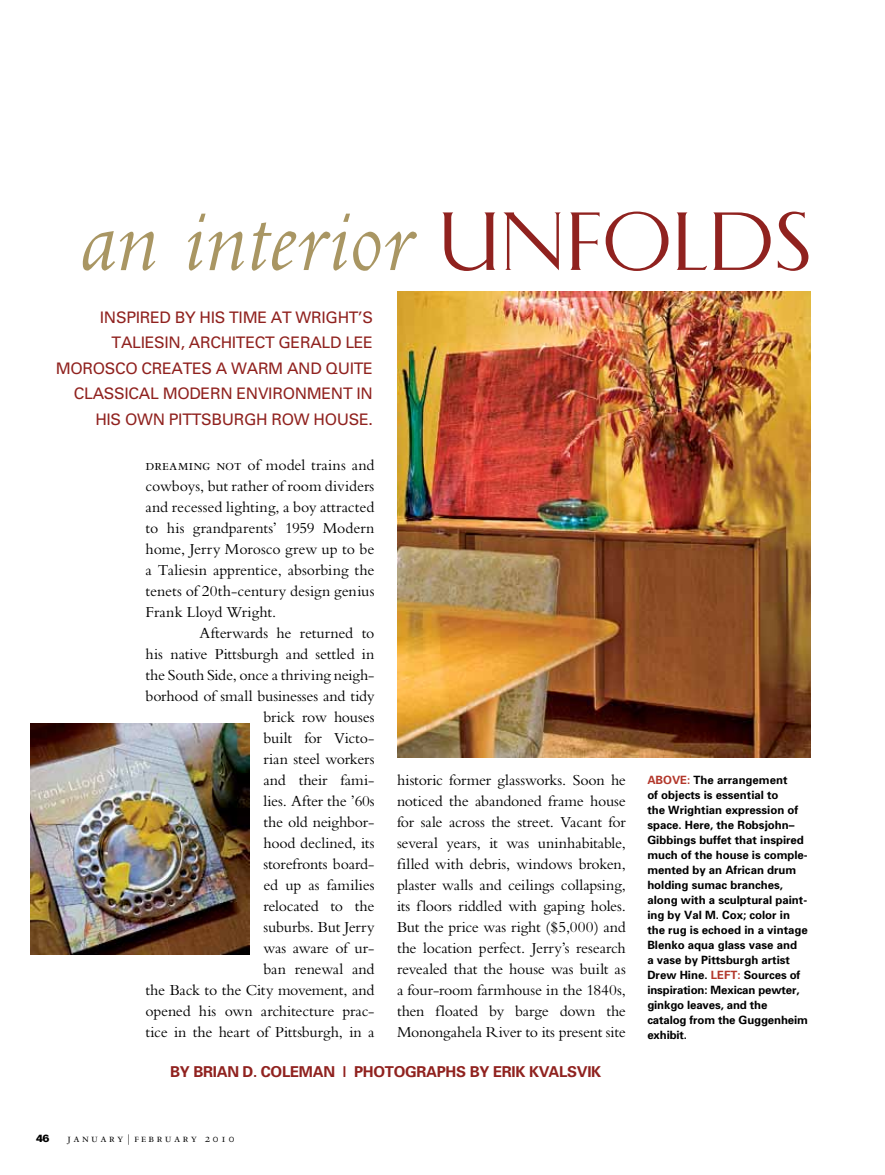
<style>
.page{position:relative;width:885px;height:1175px;background:#fff}
.page>*{position:absolute;margin:0;border:0;box-sizing:border-box;transform-origin:0 0}
.t1{font:italic 105px "Centaur OHJ";color:#a99663}
.t2{font:15.9px/21px "Bembo";letter-spacing:-.01em;color:#000;text-align:justify}
.t3{font:15.9px/25.5px "Univers";letter-spacing:-.02em;color:#90221f;text-align:right}
.t4{font:700 15px "Univers";letter-spacing:-.02em;color:#90221f}
.t5{font:12px "Bembo Expert";letter-spacing:.2em;color:#000}
.t6{font:700 11.4px/15px "Univers";color:#000}
.t7{font:700 11.4px "Univers";color:#b3382c}
.t8{font:900 10.5px "Univers";color:#000}
.s1{font-family:"Interiors Caps";font-style:normal;color:#90221f}
.s2{font-family:"Bembo SC"}
.s3{color:#b3382c}
.s4{font-family:"Bembo"}
</style>
<div class="page">
<img style="left:397px;top:291px;width:413px;height:466px">
<img style="left:30px;top:723px;width:220px;height:231px">
<h1 class="t1" style="left:78px;top:184px;width:734px">an interior <span class="s1">unfolds</span></h1>
<p class="t3" style="left:56px;top:304px;width:319px">INSPIRED BY HIS TI ME AT WRIGHT’S<br>TALI ESI N, ARCHITECT G ERALD LEE<br>M OROSCO CREATES A WARM AND QUITE<br>CLASSICAL MODERN ENVIRONMENT I N<br>HIS OWN PITTSBURGH ROW HOUSE.</p>
<p class="t2" style="left:145px;top:454px;width:230px"><span class="s2">dreaming not</span> of model trains and cowboys, but rather of room dividers and recessed lighting, a boy attracted to his grandparents’ 1959 Modern home, Jerry Morosco grew up to be a Taliesin apprentice, absorbing the tenets of 20th-century design genius Frank Lloyd Wright.</p>
<p class="t2" style="left:145px;top:622px;width:230px;text-align:right">Afterwards he returned to<br>his native Pittsburgh and settled in the South Side, once a thriving neigh&shy;borhood of small businesses and tidy brick row houses<br>built for Victo-<br>rian steel workers<br>and their fami-<br>lies. After the ’60s<br>the old neighbor-<br>hood declined, its<br>storefronts board-<br>ed up as families<br>relocated to the<br>suburbs. But Jerry<br>was aware of ur-<br>ban renewal and<br>the Back to the City movement, and opened his own architecture prac&shy;tice in the heart of Pittsburgh, in a</p>
<p class="t2" style="left:397px;top:769px;width:230px">historic former glassworks. Soon he noticed the abandoned frame house for sale across the street. Vacant for several years, it was uninhabitable, filled with debris, windows broken, plaster walls and ceilings collapsing, its floors riddled with gaping holes.<br>But the price was right ($5,000) and the location perfect. Jerry’s research revealed that the house was built as a four-room farmhouse in the 1840s, then floated by barge down the Monongahela River to its present site</p>
<p class="t4" style="left:170px;top:1062px;width:389px">by brian d. coleman | photographs by ERI K KVALS</p>
<p class="t4" style="left:576px;top:1062px;width:26px">VIK</p>
<p class="t7" style="left:647px;top:772px;width:10px">ABO</p>
<p class="t6" style="left:647px;top:772px;width:162px;text-indent:25px"><span class="s3">VE:</span> The arrangement<br>of objects is essential to<br>the Wrightian expression of space. Here, the Robsjohn–<br>Gibbings buffet that inspired much of the house is comple&shy;mented by an African drum holding sumac branches, along with a sculptural paint&shy;ing by Val M. Cox; color in the rug is echoed in a vintage<br>Blenko aqua glass vase and<br>a vase by Pittsburgh artist<br>Drew Hine. <span class="s3">LE FT:</span> Sources of inspiration: Mexican pewter, ginkgo leaves, and the catalog from the Guggenheim exhibit.</p>
<p class="t8" style="left:36px;top:1131px;width:15px">46</p>
<p class="t5" style="left:67px;top:1132px;width:169px">january<span class="s4">|</span>february 2010</p>
</div>
